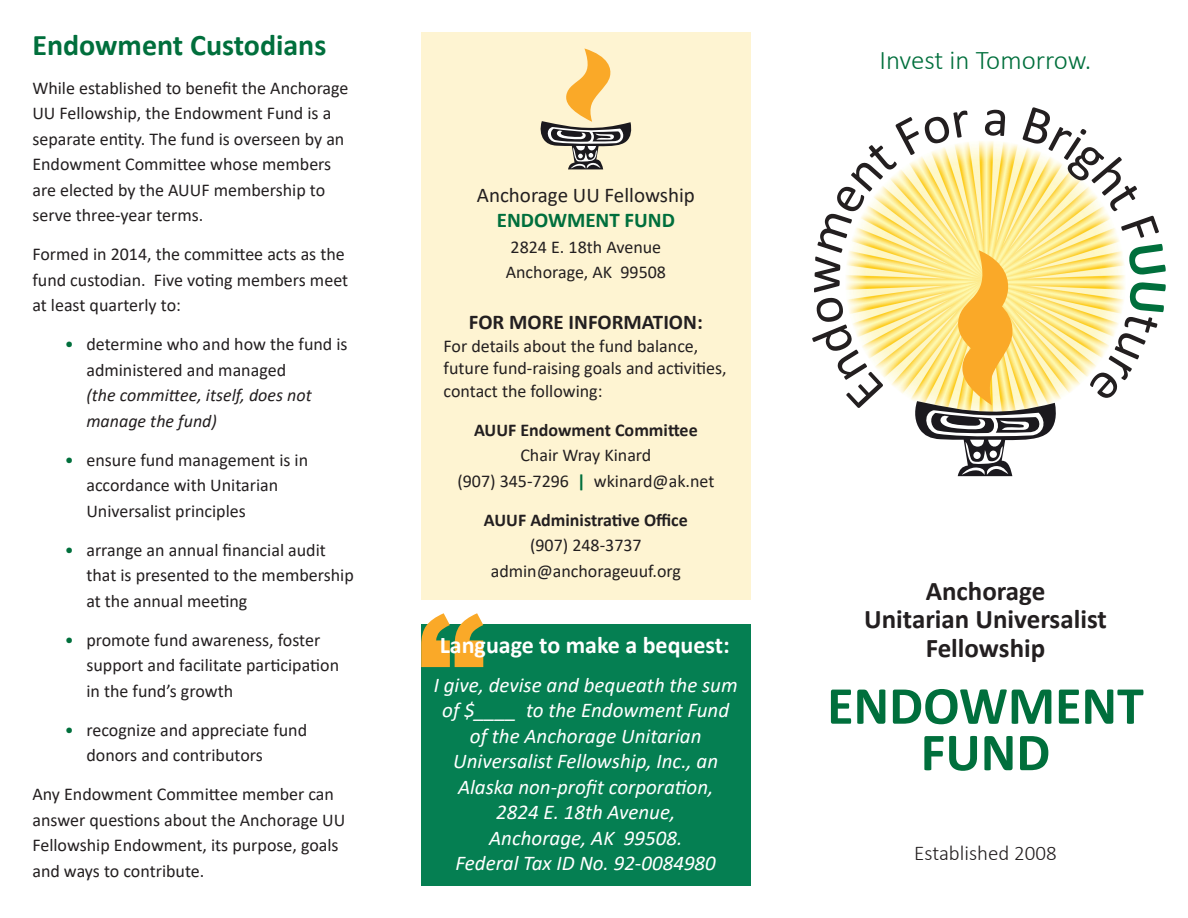
<style>
.page{position:relative;width:1188px;height:918px;background:#fff}
.page>*{position:absolute;margin:0;border:0;box-sizing:border-box;transform-origin:0 0}
.t1{font:700 54px/46.5px "Calibri";color:#006f3c;text-align:center}
.t2{font:700 30px "Calibri";color:#006f3c}
.t3{font:700 27px/28.5px "Calibri";color:#231f20;text-align:center}
.t4{font:300 27px "Calibri";color:#006f3c}
.t5{font:700 24px "Calibri";color:#fff}
.t6{font:italic 21px/25.5px "Calibri";color:#fff;text-align:center}
.Body_text{font:21px "Calibri";color:#231f20}
.Body_text-2{font:700 21px "Calibri";color:#231f20}
.t7{font:300 21px "Calibri";color:#231f20}
.Body_text-3{font:700 21px "Calibri";color:#006f3c}
.Body_text-4{font:18px/25.5px "Calibri";color:#231f20}
.Body_text-5{font:700 18px "Calibri";color:#231f20}
.s1{color:#006f3c}
.s2{font-style:italic}
.s3{font-weight:700;color:#006f3c}
.s4{font-weight:700}
</style>
<div class="page">
<div style="left:421px;top:624px;width:330px;height:262px;background:#057f52"></div>
<div style="left:421px;top:32px;width:330px;height:567px;background:#fef4d2"></div>
<svg style="left:540px;top:48px;width:92px;height:121px"></svg>
<svg style="left:421px;top:613px;width:62px;height:54px"></svg>
<svg style="left:846px;top:141px;width:279px;height:335px"></svg>
<p class="t2" style="left:32px;top:24px;width:296px">Endowment Custodians</p>
<p class="Body_text-4" style="left:32px;top:75px;width:318px">While established to benefit the Anchorage UU Fellowship, the Endowment Fund is a separate entity. The fund is overseen by an Endowment Committee whose members are elected by the AUUF membership to serve three-year terms.</p>
<p class="Body_text-4" style="left:32px;top:241px;width:317px">Formed in 2014, the committee acts as the fund custodian. Five voting members meet at least quarterly to:</p>
<p class="Body_text-4" style="left:86px;top:331px;width:263px;text-indent:-22px"><span class="s1">•</span> determine who and how the fund is administered and managed<br><span class="s2">(the committee, itself, does not manage the fund)</span></p>
<p class="Body_text-4" style="left:86px;top:447px;width:223px;text-indent:-22px"><span class="s1">•</span> ensure fund management is in accordance with Unitarian<br>Universalist principles</p>
<p class="Body_text-4" style="left:86px;top:537px;width:269px;text-indent:-22px"><span class="s1">•</span> arrange an annual financial audit that is presented to the membership at the annual meeting</p>
<p class="Body_text-4" style="left:86px;top:627px;width:254px;text-indent:-22px"><span class="s1">•</span> promote fund awareness, foster support and facilitate participation in the fund’s growth</p>
<p class="Body_text-4" style="left:86px;top:717px;width:222px;text-indent:-22px"><span class="s1">•</span> recognize and appreciate fund donors and contributors</p>
<p class="Body_text-4" style="left:32px;top:781px;width:314px">Any Endowment Committee member can answer questions about the Anchorage UU Fellowship Endowment, its purpose, goals and ways to contribute.</p>
<p class="Body_text" style="left:477px;top:180px;width:220px">Anchorage UU Fellowship</p>
<p class="Body_text-3" style="left:497px;top:205px;width:180px">ENDOWMENT FUND</p>
<p class="Body_text-4" style="left:506px;top:233px;width:162px">2824 E. 18th Avenue<br>Anchorage, AK 99508</p>
<p class="Body_text-2" style="left:469px;top:307px;width:235px">FOR MORE INFORMATION:</p>
<p class="Body_text-4" style="left:444px;top:334px;width:285px;line-height:22.5px">For details about the fund balance, future fund-raising goals and activities, contact the following:</p>
<p class="Body_text-5" style="left:474px;top:417px;width:225px">AUUF Endowment Committee</p>
<p class="Body_text-4" style="left:457px;top:442px;width:259px;text-align:center">Chair Wray Kinard<br>(907) 345-7296 <span class="s3">|</span> wkinard@ak.net</p>
<p class="Body_text-4" style="left:484px;top:506px;width:205px;text-align:center"><span class="s4">AUUF Administrative Office </span>(907) 248-3737 admin@anchorageuuf.org</p>
<p class="t5" style="left:440px;top:628px;width:292px">Language to make a bequest:</p>
<p class="t6" style="left:434px;top:671px;width:305px">I give, devise and bequeath the sum of $____ to the Endowment Fund of the Anchorage Unitarian<br>Universalist Fellowship, Inc., an<br>Alaska non-profit corporation,<br>2824 E. 18th Avenue,<br>Anchorage, AK 99508.<br>Federal Tax ID No. 92-0084980</p>
<p class="t4" style="left:879px;top:43px;width:214px">Invest in Tomorrow.</p>
<p class="t3" style="left:864px;top:576px;width:244px">Anchorage<br>Unitarian Universalist<br>Fellowship</p>
<p class="t1" style="left:827px;top:682px;width:318px">ENDOWMENT<br>FUND</p>
<p class="t7" style="left:914px;top:840px;width:144px">Established 2008</p>
</div>
